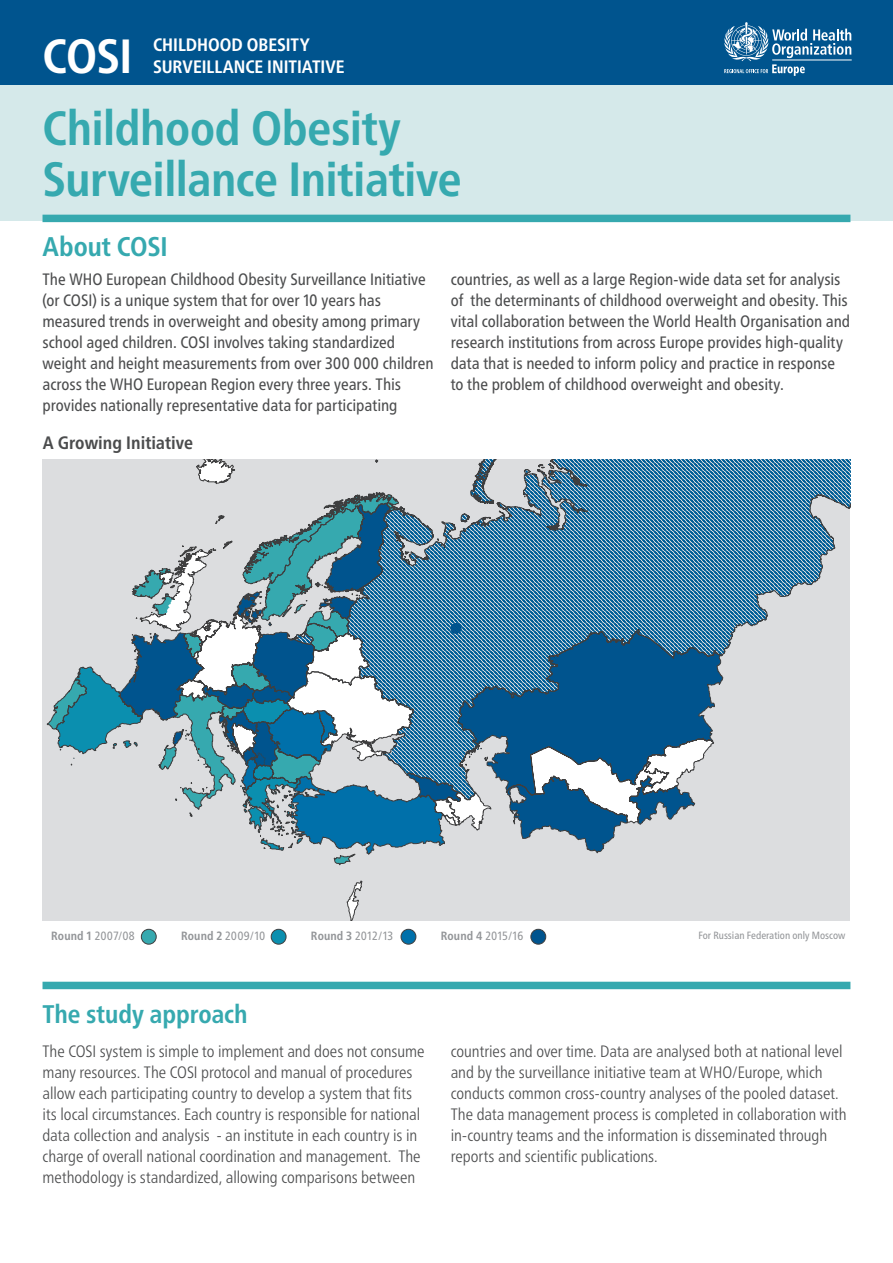
<style>
.page{position:relative;width:893px;height:1263px;background:#fff}
.page>*{position:absolute;margin:0;border:0;box-sizing:border-box;transform-origin:0 0}
.t1{font:700 condensed 48px/51px "Frutiger Neue LTW1 G";letter-spacing:-.01em;color:#36a9af}
.t2{font:700 condensed 48px "Frutiger Neue LT Pro";color:#fff}
.t3{font:700 condensed 27px "Frutiger Neue LTW1 G";letter-spacing:-.005em;color:#36a9af}
.t4{font:700 condensed 25.5px "Frutiger Neue LTW1 G";letter-spacing:-.005em;color:#36a9af}
.t5{font:700 condensed 18px/21.6px "Frutiger Neue LT Pro";color:#fff}
.t6{font:700 condensed 18px "Frutiger Neue LTW1 G";letter-spacing:.005em;color:#4b4c4d}
.t7{font:300 condensed 16.5px/21px "Frutiger Neue LTW1 G";color:#4b4c4d}
.t8{font:condensed 16.5px/21px "Frutiger Neue LTW1 G";letter-spacing:-.005em;color:#4b4c4d}
.t9{font:condensed 12px "Frutiger Neue LTW1 G";letter-spacing:.01em;color:#939598}
.t10{font:condensed 10.5px "Frutiger Neue LTW1 G";color:#939598}
.s1{font-weight:700}
</style>
<div class="page">
<div style="left:0;top:0;width:893px;height:221px;background:#d5e9ea"></div>
<div style="left:0;top:0;width:893px;height:85px;background:#00548e"></div>
<hr style="left:772px;top:60px;width:80px;height:1px;background:#fff">
<svg style="left:724px;top:22px;width:127px;height:54px"></svg>
<div style="left:43px;top:215px;width:807px;height:7px;background:#36a9af"></div>
<div style="left:141px;top:929px;width:15px;height:15px;background:#36a9af;border-radius:7px"></div>
<div style="left:141px;top:929px;width:16px;height:15px;border:1px solid #3e3e3f;border-radius:7px"></div>
<div style="left:271px;top:929px;width:15px;height:15px;background:#0b8faf;border-radius:50%"></div>
<div style="left:271px;top:929px;width:15px;height:15px;border:1px solid #3e3e3f;border-radius:50%"></div>
<div style="left:401px;top:929px;width:15px;height:15px;background:#0070aa;border-radius:7px"></div>
<div style="left:401px;top:929px;width:15px;height:15px;border:1px solid #3e3e3f;border-radius:7px"></div>
<div style="left:531px;top:929px;width:15px;height:15px;background:#00548e;border-radius:7px"></div>
<div style="left:530px;top:929px;width:16px;height:15px;border:1px solid #3e3e3f;border-radius:7px"></div>
<svg style="left:47px;top:459px;width:803px;height:462px;background:#bdcad4"></svg>
<svg style="left:47px;top:459px;width:676px;height:406px;background:#7ba3ba"></svg>
<div style="left:43px;top:982px;width:807px;height:7px;background:#36a9af"></div>
<h1 class="t2" style="left:43px;top:28px;width:91px">COSI</h1>
<p class="t5" style="left:153px;top:34px;width:193px">CHILDHOOD OBESITY<br>SURVEILLANCE INITIATIVE</p>
<h1 class="t1" style="left:43px;top:98px;width:421px">Childhood Obesity<br>Surveillance Initiative</h1>
<h2 class="t3" style="left:43px;top:226px;width:127px">About COSI</h2>
<p class="t8" style="left:43px;top:269px;width:392px">The WHO European Childhood Obesity Surveillance Initiative (or COSI) is a unique system that for over 10 years has measured trends in overweight and obesity among primary school aged children. COSI involves taking standardized weight and height measurements from over 300 000 children across the WHO European Region every three years. This provides nationally representative data for participating</p>
<p class="t8" style="left:451px;top:269px;width:401px">countries, as well as a large Region-wide data set for analysis of the determinants of childhood overweight and obesity. This vital collaboration between the World Health Organisation and research institutions from across Europe provides high-quality data that is needed to inform policy and practice in response to the problem of childhood overweight and obesity.</p>
<p class="t6" style="left:43px;top:429px;width:152px">A Growing Initiative</p>
<p class="t9" style="left:51px;top:929px;width:85px"><span class="s1">Round 1</span> 2007/08</p>
<p class="t9" style="left:181px;top:929px;width:86px"><span class="s1">Round 2</span> 2009/10</p>
<p class="t9" style="left:311px;top:929px;width:84px"><span class="s1">Round 3</span> 2012/13</p>
<p class="t9" style="left:441px;top:929px;width:84px"><span class="s1">Round 4</span> 2015/16</p>
<p class="t10" style="left:698px;top:929px;width:148px">For Russian Federation only Moscow</p>
<h3 class="t4" style="left:43px;top:995px;width:207px">The study approach</h3>
<p class="t7" style="left:43px;top:1040px;width:384px">The COSI system is simple to implement and does not consume many resources. The COSI protocol and manual of procedures allow each participating country to develop a system that fits its local circumstances. Each country is responsible for national data collection and analysis - an institute in each country is in charge of overall national coordination and management. The methodology is standardized, allowing comparisons between</p>
<p class="t7" style="left:451px;top:1040px;width:397px">countries and over time. Data are analysed both at national level and by the surveillance initiative team at WHO/Europe, which conducts common cross-country analyses of the pooled dataset.<br>The data management process is completed in collaboration with in-country teams and the information is disseminated through reports and scientific publications.</p>
</div>
